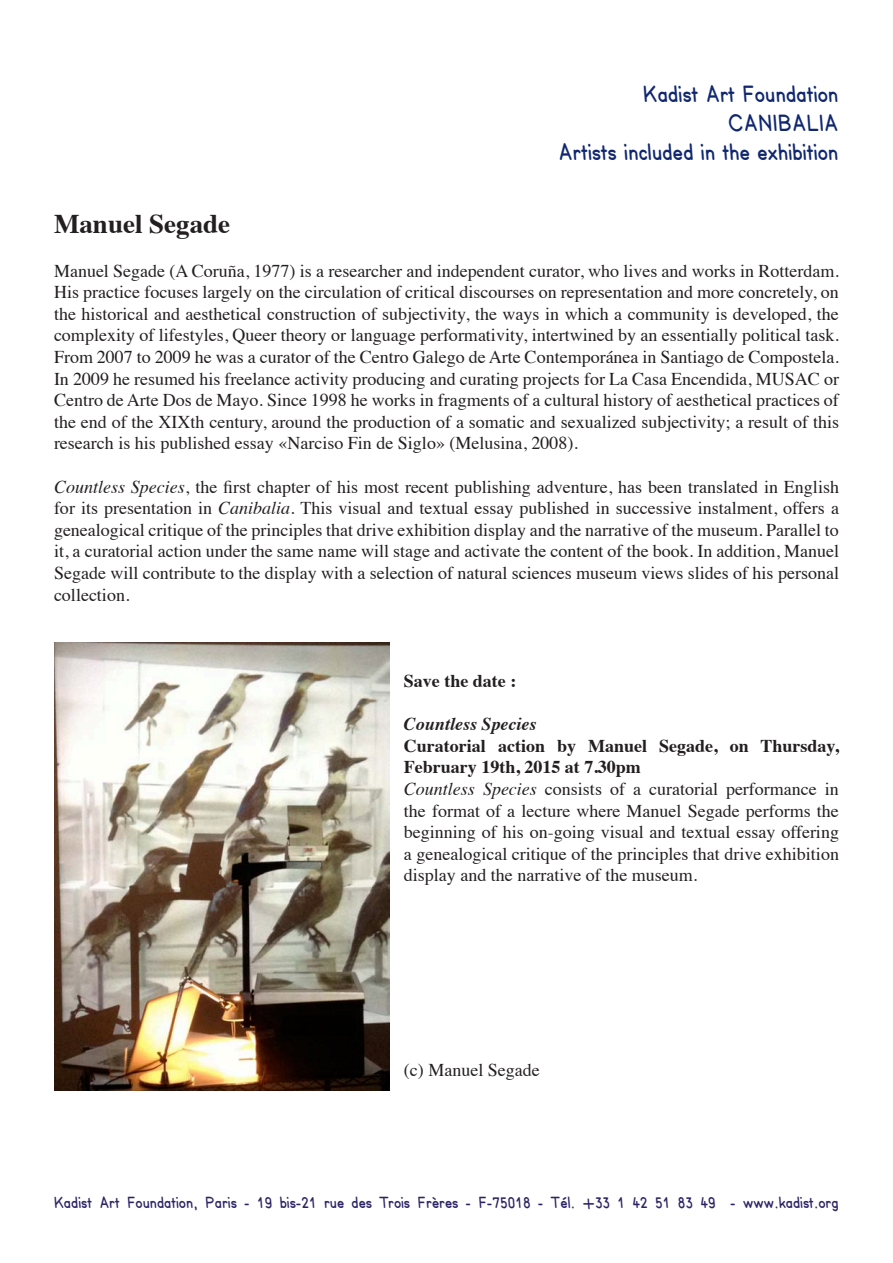
<style>
.page{position:relative;width:893px;height:1263px;background:#fff}
.page>*{position:absolute;margin:0;border:0;box-sizing:border-box;transform-origin:0 0}
.t1{font:700 27px "Times";color:#231f20}
.t2{font:24px/28.8px "mtdbt 2 f 4 d";color:#102770;text-align:right}
.t3{font:18px/21.6px "Times";color:#231f20;text-align:justify}
.t4{font:700 18px/21.6px "Times";color:#231f20}
.t5{font:italic 700 18px "Times";color:#231f20}
.t6{font:16.5px "mtdbt 2 f 4 d";color:#2c2465}
.s1{font-style:italic}
</style>
<div class="page">
<img style="left:54px;top:642px;width:336px;height:448px">
<p class="t2" style="left:643px;top:79px;width:197px">Kadist Art Foundation<br>CANIBALIA</p>
<p class="t2" style="left:559px;top:137px;width:282px">Artists included in the exhibition</p>
<p class="t1" style="left:54px;top:198px;width:178px">Manuel Segade</p>
<p class="t3" style="left:54px;top:258px;width:786px">Manuel Segade (A Coruña, 1977) is a researcher and independent curator, who lives and works in Rotterdam.<br>His practice focuses largely on the circulation of critical discourses on representation and more concretely, on the historical and aesthetical construction of subjectivity, the ways in which a community is developed, the complexity of lifestyles, Queer theory or language performativity, intertwined by an essentially political task.</p>
<p class="t3" style="left:54px;top:344px;width:786px">From 2007 to 2009 he was a curator of the Centro Galego de Arte Contemporánea in Santiago de Compostela.<br>In 2009 he resumed his freelance activity producing and curating projects for La Casa Encendida, MUSAC or Centro de Arte Dos de Mayo. Since 1998 he works in fragments of a cultural history of aesthetical practices of the end of the XIXth century, around the production of a somatic and sexualized subjectivity; a result of this research is his published essay «Narciso Fin de Siglo» (Melusina, 2008).</p>
<p class="t3" style="left:54px;top:474px;width:786px"><span class="s1">Countless Species</span>, the first chapter of his most recent publishing adventure, has been translated in English for its presentation in <span class="s1">Canibalia</span>. This visual and textual essay published in successive instalment, offers a genealogical critique of the principles that drive exhibition display and the narrative of the museum. Parallel to it, a curatorial action under the same name will stage and activate the content of the book. In addition, Manuel Segade will contribute to the display with a selection of natural sciences museum views slides of his personal collection.</p>
<p class="t4" style="left:404px;top:668px;width:114px">Save the date :</p>
<p class="t5" style="left:404px;top:707px;width:134px">Countless Species</p>
<p class="t4" style="left:404px;top:733px;width:436px">Curatorial action by Manuel Segade, on Thursday,<br>February 19th, 2015 at 7.30pm</p>
<p class="t3" style="left:404px;top:776px;width:436px"><span class="s1">Countless Species</span> consists of a curatorial performance in the format of a lecture where Manuel Segade performs the beginning of his on-going visual and textual essay offering a genealogical critique of the principles that drive exhibition display and the narrative of the museum.</p>
<p class="t3" style="left:404px;top:1057px;width:137px">(c) Manuel Segade</p>
<p class="t6" style="left:54px;top:1192px;width:786px">Kadist Art Foundation, Paris - 19 bis-21 rue des Trois Frères - F-75018 - Tél. +33 1 42 51 83 49 - www.kadist.org</p>
</div>
